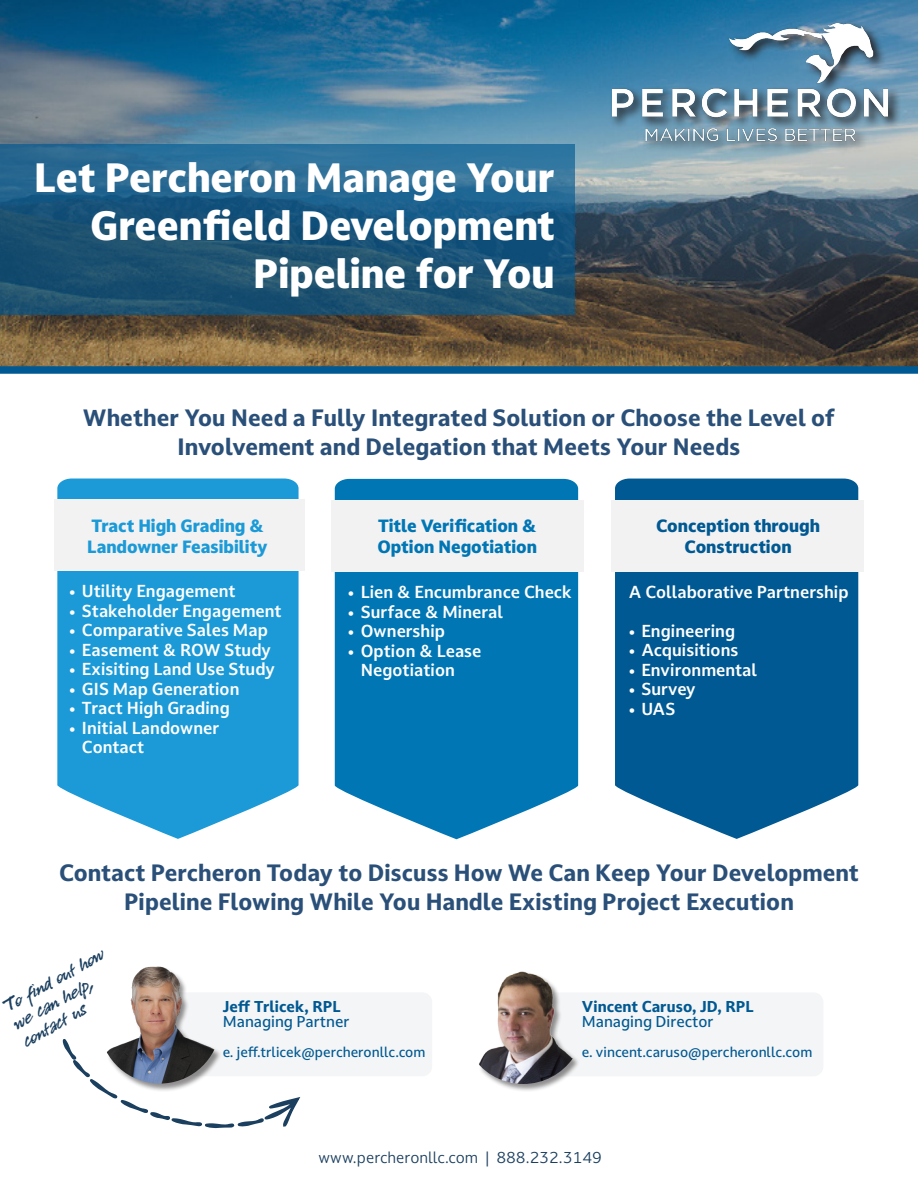
<style>
.page{position:relative;width:918px;height:1188px;background:#fff}
.page>*{position:absolute;margin:0;border:0;box-sizing:border-box;transform-origin:0 0}
.Heading_2{font:39px/48px "Darkmode Darkmode Off X Bold";color:#fff;text-align:right}
.Heading_2-2{font:22.5px "Darkmode Darkmode On X Bold";color:#2a5079}
.t1{font:19.5px/19.8px "P22 Freely";color:#1b3f5f}
.t2{font:16.95px/21px "Darkmode Darkmode Off X Bold";color:#1b9ad7}
.t3{font:16.95px "Darkmode Darkmode Off X Bold";color:#0076b5}
.t4{font:16.95px "Darkmode Darkmode Off X Bold";color:#005992}
.t5{font:700 16.5px/19.5px "Darkmode Darkmode On";color:#fff}
.t6{font:15px "Darkmode Darkmode On X Bold";color:#005992}
.t7{font:15px "Darkmode Darkmode On";color:#1b3f5f}
.t8{font:500 15px "Darkmode Darkmode On";color:#005992}
.t9{font:500 13.5px "Darkmode Darkmode On";color:#005992}
</style>
<div class="page">
<div style="left:147px;top:992px;width:285px;height:84px;background:#f4f5f6;border-radius:10px"></div>
<img style="left:0;top:0;width:918px;height:366px">
<div style="left:0;top:366px;width:918px;height:8px;background:#005992"></div>
<div style="left:609px;top:21px;width:292px;height:133px;background:#231f20;opacity:.95"></div>
<img style="left:612px;top:24px;width:276px;height:120px">
<svg style="left:0;top:144px;width:574px;height:171px;background:#1f5b80"></svg>
<svg style="left:57px;top:479px;width:242px;height:360px;background:#30a3da"></svg>
<div style="left:54px;top:500px;width:250px;height:71px;background:#f2f2f2"></div>
<svg style="left:335px;top:479px;width:243px;height:360px;background:#1682bb"></svg>
<div style="left:331px;top:500px;width:253px;height:72px;background:#f2f2f2"></div>
<svg style="left:615px;top:479px;width:243px;height:360px;background:#17689b"></svg>
<div style="left:611px;top:500px;width:253px;height:71px;background:#f2f2f2"></div>
<div style="left:107px;top:966px;width:115px;height:126px;background:#f4f5f6"></div>
<img style="left:107px;top:967px;width:112px;height:71px">
<div style="left:516px;top:992px;width:307px;height:84px;background:#f4f5f6;border-radius:10px"></div>
<div style="left:479px;top:971px;width:102px;height:121px;background:#231f20;opacity:.5"></div>
<img style="left:479px;top:971px;width:94px;height:113px">
<svg style="left:62px;top:1038px;width:239px;height:91px"></svg>
<p class="Heading_2" style="left:34px;top:153px;width:522px">Let Percheron Manage Your<br>Greenfield Development<br>Pipeline for You</p>
<p class="Heading_2-2" style="left:83px;top:403px;width:754px">Whether You Need a Fully Integrated Solution or Choose the Level of</p>
<p class="Heading_2-2" style="left:178px;top:431px;width:564px">Involvement and Delegation that Meets Your Needs</p>
<p class="t2" style="left:87px;top:515px;width:182px">Tract High Grading &amp;<br>Landowner Feasibility</p>
<p class="t3" style="left:378px;top:514px;width:160px">Title Verification &amp;</p>
<p class="t3" style="left:377px;top:535px;width:161px">Option Negotiation</p>
<p class="t5" style="left:69px;top:581px;width:168px">• Utility Engagement</p>
<p class="t5" style="left:69px;top:601px;width:214px">• Stakeholder Engagement</p>
<p class="t5" style="left:69px;top:620px;width:200px">• Comparative Sales Map</p>
<p class="t5" style="left:69px;top:640px;width:203px">• Easement &amp; ROW Study</p>
<p class="t5" style="left:69px;top:659px;width:207px">• Exisiting Land Use Study</p>
<p class="t5" style="left:69px;top:679px;width:172px">• GIS Map Generation</p>
<p class="t5" style="left:69px;top:698px;width:162px">• Tract High Grading</p>
<p class="t5" style="left:82px;top:718px;width:139px;text-indent:-13px">• Initial Landowner<br>Contact</p>
<p class="t5" style="left:348px;top:582px;width:226px">• Lien &amp; Encumbrance Check</p>
<p class="t5" style="left:348px;top:602px;width:157px">• Surface &amp; Mineral</p>
<p class="t5" style="left:348px;top:621px;width:99px">• Ownership</p>
<p class="t5" style="left:361px;top:641px;width:122px;text-indent:-13px">• Option &amp; Lease<br>Negotiation</p>
<p class="t4" style="left:656px;top:514px;width:165px">Conception through</p>
<p class="t4" style="left:685px;top:535px;width:108px">Construction</p>
<p class="t5" style="left:629px;top:581px;width:221px">A Collaborative Partnership</p>
<p class="t5" style="left:629px;top:620px;width:108px">• Engineering</p>
<p class="t5" style="left:629px;top:640px;width:111px">• Acquisitions</p>
<p class="t5" style="left:629px;top:659px;width:130px">• Environmental</p>
<p class="t5" style="left:629px;top:679px;width:68px">• Survey</p>
<p class="t5" style="left:629px;top:698px;width:48px">• UAS</p>
<p class="Heading_2-2" style="left:59px;top:858px;width:801px">Contact Percheron Today to Discuss How We Can Keep Your Development</p>
<p class="Heading_2-2" style="left:124px;top:886px;width:671px">Pipeline Flowing While You Handle Existing Project Execution</p>
<p class="t1" style="left:1px;top:1000px;width:114px;rotate:-29deg">To find out how we can help, contact us</p>
<p class="t6" style="left:223px;top:996px;width:120px">Jeff Trlicek, RPL</p>
<p class="t8" style="left:223px;top:1011px;width:128px">Managing Partner</p>
<p class="t9" style="left:223px;top:1043px;width:204px">e. jeff.trlicek@percheronllc.com</p>
<p class="t6" style="left:582px;top:996px;width:174px">Vincent Caruso, JD, RPL</p>
<p class="t8" style="left:582px;top:1011px;width:134px">Managing Director</p>
<p class="t9" style="left:582px;top:1043px;width:232px">e. vincent.caruso@percheronllc.com</p>
<p class="t7" style="left:319px;top:1147px;width:285px">www.percheronllc.com | 888.232.3149</p>
</div>
